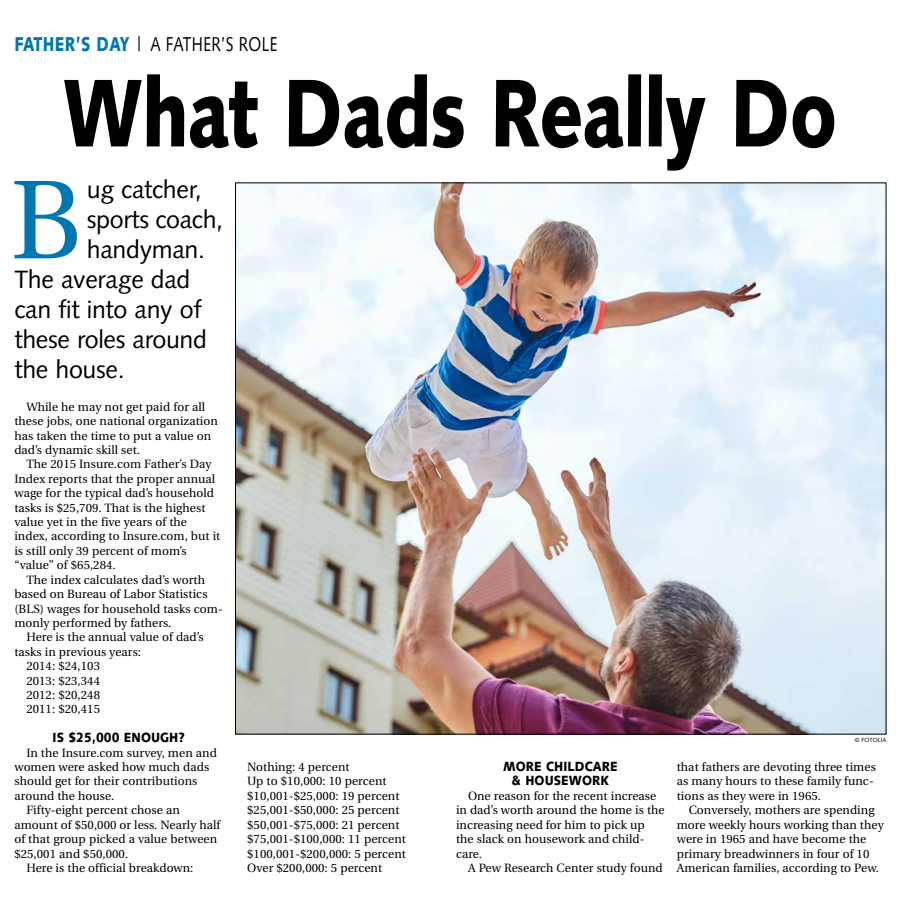
<style>
.page{position:relative;width:900px;height:908px;background:#fff}
.page>*{position:absolute;margin:0;border:0;box-sizing:border-box;transform-origin:0 0}
.t1{font:111.7px "Utopia";color:#0077b1}
.t2{font:900 96px "Syntax";letter-spacing:-.015em;color:#000;scale:.77 1}
.t3{font:25px "Syntax";letter-spacing:-.015em;color:#000}
.t4{font:20px "Syntax";letter-spacing:.025em;color:#000;scale:.77 1}
.t5{font:900 13.3px/14.4px "Syntax";letter-spacing:.005em;color:#000;text-align:center;scale:.91 1}
.t6{font:12px/14.4px "Utopia";letter-spacing:.005em;color:#000}
.t7{font:6px "Syntax";color:#000}
.s1{font-weight:900;color:#0077b1}
</style>
<div class="page">
<img style="left:237px;top:184px;width:647px;height:548px">
<h3 class="t4" style="left:14px;top:32px;width:343px"><span class="s1">FATHER’S DAY</span> | A FATHER’S ROLE</h3>
<h2 class="t2" style="left:63px;top:56px;width:1008px">What Dads Really Do</h2>
<h1 class="t1" style="left:10px;top:159px;width:74px">B</h1>
<h3 class="t3" style="left:87px;top:175px;width:116px">ug catcher,</h3>
<h3 class="t3" style="left:87px;top:205px;width:138px">sports coach,</h3>
<h3 class="t3" style="left:87px;top:235px;width:120px">handyman.</h3>
<h3 class="t3" style="left:14px;top:265px;width:178px">The average dad</h3>
<h3 class="t3" style="left:14px;top:295px;width:189px">can fit into any of</h3>
<h3 class="t3" style="left:14px;top:325px;width:194px">these roles around</h3>
<h3 class="t3" style="left:14px;top:355px;width:112px">the house.</h3>
<p class="t6" style="left:14px;top:399px;width:205px;text-indent:12px">While he may not get paid for all these jobs, one national organization has taken the time to put a value on dad’s dynamic skill set.</p>
<p class="t6" style="left:14px;top:457px;width:208px;text-indent:12px">The 2015 Insure.com Father’s Day Index reports that the proper annual wage for the typical dad’s household tasks is $25,709. That is the highest value yet in the five years of the index, according to Insure.com, but it is still only 39 percent of mom’s “value” of $65,284.</p>
<p class="t6" style="left:26px;top:572px;width:180px">The index calculates dad’s worth</p>
<p class="t6" style="left:14px;top:587px;width:195px">based on Bureau of Labor Statistics</p>
<p class="t6" style="left:14px;top:601px;width:210px">(BLS) wages for household tasks com-</p>
<p class="t6" style="left:14px;top:615px;width:158px">monly performed by fathers.</p>
<p class="t6" style="left:26px;top:630px;width:179px">Here is the annual value of dad’s</p>
<p class="t6" style="left:14px;top:644px;width:128px">tasks in previous years:</p>
<p class="t6" style="left:26px;top:659px;width:75px">2014: $24,103</p>
<p class="t6" style="left:26px;top:673px;width:75px">2013: $23,344</p>
<p class="t6" style="left:26px;top:687px;width:75px">2012: $20,248</p>
<p class="t6" style="left:26px;top:702px;width:75px">2011: $20,415</p>
<p class="t5" style="left:53px;top:730px;width:147px">IS $25,000 ENOUGH?</p>
<p class="t6" style="left:26px;top:745px;width:192px">In the Insure.com survey, men and</p>
<p class="t6" style="left:14px;top:759px;width:196px">women were asked how much dads</p>
<p class="t6" style="left:14px;top:774px;width:185px">should get for their contributions</p>
<p class="t6" style="left:14px;top:788px;width:101px">around the house.</p>
<p class="t6" style="left:26px;top:803px;width:155px">Fifty-eight percent chose an</p>
<p class="t6" style="left:14px;top:817px;width:208px">amount of $50,000 or less. Nearly half</p>
<p class="t6" style="left:14px;top:831px;width:204px">of that group picked a value between</p>
<p class="t6" style="left:14px;top:846px;width:115px">$25,001 and $50,000.</p>
<p class="t6" style="left:26px;top:860px;width:169px">Here is the official breakdown:</p>
<p class="t6" style="left:247px;top:759px;width:160px">Nothing: 4 percent<br>Up to $10,000: 10 percent $10,001-$25,000: 19 percent $25,001-$50,000: 25 percent $50,001-$75,000: 21 percent $75,001-$100,000: 11 percent $100,001-$200,000: 5 percent<br>Over $200,000: 5 percent</p>
<p class="t5" style="left:503px;top:759px;width:127px">MORE CHILDCARE &amp; HOUSEWORK</p>
<p class="t6" style="left:456px;top:788px;width:210px;text-indent:12px">One reason for the recent increase in dad’s worth around the home is the increasing need for him to pick up the slack on housework and child&shy;care.</p>
<p class="t6" style="left:468px;top:860px;width:196px">A Pew Research Center study found</p>
<p class="t7" style="left:855px;top:736px;width:33px">© FOTOLIA</p>
<p class="t6" style="left:677px;top:759px;width:201px">that fathers are devoting three times as many hours to these family func&shy;tions as they were in 1965.</p>
<p class="t6" style="left:677px;top:803px;width:209px;text-indent:12px">Conversely, mothers are spending more weekly hours working than they were in 1965 and have become the primary breadwinners in four of 10<br>American families, according to Pew.</p>
</div>
